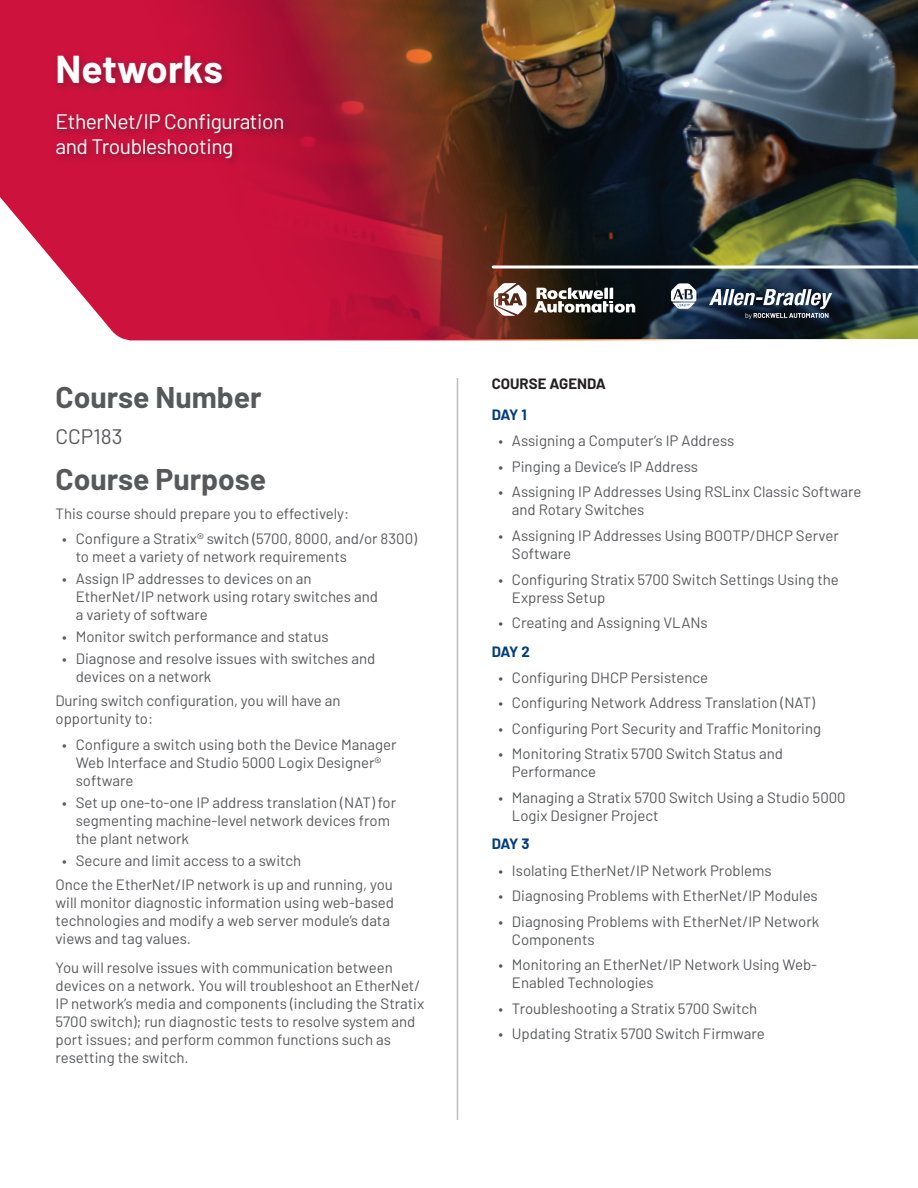
<style>
.page{position:relative;width:918px;height:1188px;background:#fff}
.page>*{position:absolute;margin:0;border:0;box-sizing:border-box;transform-origin:0 0}
.t1{font:700 39px "Barlow";color:#fff}
.t2{font:700 30px "Barlow";color:#57585a}
.t3{font:21px/25.5px "Barlow";letter-spacing:-.02em;color:#fff}
.t4{font:21px "Barlow";color:#57585a}
.t5{font:15px/18px "Barlow";color:#57585a}
.t6{font:700 15px "Barlow";color:#231f20}
.t7{font:700 15px "Barlow";letter-spacing:-.065em;color:#013d7d}
</style>
<div class="page">
<img style="left:0;top:0;width:918px;height:340px">
<svg style="left:534px;top:288px;width:101px;height:25px"></svg>
<svg style="left:494px;top:283px;width:32px;height:33px"></svg>
<svg style="left:671px;top:283px;width:25px;height:26px"></svg>
<svg style="left:709px;top:289px;width:123px;height:30px"></svg>
<hr style="left:493px;top:266px;width:425px;height:2px;background:#fff">
<hr style="left:457px;top:378px;width:1px;height:742px;background:#bcbdc0">
<div style="left:52px;top:51px;width:241px;height:117px;background:#231f20;opacity:.3"></div>
<h1 class="t1" style="left:56px;top:40px;width:169px">Networks</h1>
<h3 class="t3" style="left:56px;top:107px;width:230px">EtherNet/IP Configuration and Troubleshooting</h3>
<h2 class="t2" style="left:56px;top:375px;width:208px">Course Number</h2>
<h3 class="t4" style="left:56px;top:421px;width:69px">CCP183</h3>
<h2 class="t2" style="left:56px;top:457px;width:212px">Course Purpose</h2>
<p class="t5" style="left:56px;top:503px;width:295px">This course should prepare you to effectively:</p>
<p class="t5" style="left:76px;top:529px;width:343px;text-indent:-14px">• Configure a Stratix® switch (5700, 8000, and/or 8300) to meet a variety of network requirements</p>
<p class="t5" style="left:76px;top:569px;width:304px;text-indent:-14px">• Assign IP addresses to devices on an<br>EtherNet/IP network using rotary switches and a variety of software</p>
<p class="t5" style="left:62px;top:627px;width:268px">• Monitor switch performance and status</p>
<p class="t5" style="left:76px;top:648px;width:301px;text-indent:-14px">• Diagnose and resolve issues with switches and devices on a network</p>
<p class="t5" style="left:56px;top:691px;width:287px">During switch configuration, you will have an opportunity to:</p>
<p class="t5" style="left:76px;top:735px;width:322px;text-indent:-14px">• Configure a switch using both the Device Manager<br>Web Interface and Studio 5000 Logix Designer® software</p>
<p class="t5" style="left:76px;top:792px;width:322px;text-indent:-14px">• Set up one-to-one IP address translation (NAT) for segmenting machine-level network devices from the plant network</p>
<p class="t5" style="left:56px;top:847px;width:339px;line-height:24.8px;text-indent:7px">• Secure and limit access to a switch<br>Once the EtherNet/IP network is up and running, you</p>
<p class="t5" style="left:56px;top:893px;width:340px">will monitor diagnostic information using web-based technologies and modify a web server module’s data views and tag values.</p>
<p class="t5" style="left:56px;top:957px;width:370px">You will resolve issues with communication between devices on a network. You will troubleshoot an EtherNet/ IP network’s media and components (including the Stratix 5700 switch); run diagnostic tests to resolve system and port issues; and perform common functions such as resetting the switch.</p>
<p class="t6" style="left:492px;top:372px;width:116px">COURSE AGENDA</p>
<p class="t7" style="left:492px;top:404px;width:37px">DAY 1</p>
<p class="t5" style="left:498px;top:431px;width:237px">• Assigning a Computer’s IP Address</p>
<p class="t5" style="left:498px;top:456px;width:201px">• Pinging a Device’s IP Address</p>
<p class="t5" style="left:512px;top:482px;width:351px;text-indent:-14px">• Assigning IP Addresses Using RSLinx Classic Software and Rotary Switches</p>
<p class="t5" style="left:512px;top:526px;width:328px;text-indent:-14px">• Assigning IP Addresses Using BOOTP/DHCP Server<br>Software</p>
<p class="t5" style="left:512px;top:569px;width:328px;text-indent:-14px">• Configuring Stratix 5700 Switch Settings Using the<br>Express Setup</p>
<p class="t5" style="left:498px;top:613px;width:211px">• Creating and Assigning VLANs</p>
<p class="t7" style="left:492px;top:640px;width:40px">DAY 2</p>
<p class="t5" style="left:498px;top:667px;width:211px">• Configuring DHCP Persistence</p>
<p class="t5" style="left:498px;top:693px;width:318px">• Configuring Network Address Translation (NAT)</p>
<p class="t5" style="left:498px;top:718px;width:324px">• Configuring Port Security and Traffic Monitoring</p>
<p class="t5" style="left:512px;top:744px;width:272px;text-indent:-14px">• Monitoring Stratix 5700 Switch Status and<br>Performance</p>
<p class="t5" style="left:512px;top:788px;width:335px;text-indent:-14px">• Managing a Stratix 5700 Switch Using a Studio 5000<br>Logix Designer Project</p>
<p class="t7" style="left:492px;top:833px;width:39px">DAY 3</p>
<p class="t5" style="left:498px;top:860px;width:275px">• Isolating EtherNet/IP Network Problems</p>
<p class="t5" style="left:498px;top:886px;width:321px">• Diagnosing Problems with EtherNet/IP Modules</p>
<p class="t5" style="left:512px;top:911px;width:309px;text-indent:-14px">• Diagnosing Problems with EtherNet/IP Network<br>Components</p>
<p class="t5" style="left:512px;top:955px;width:307px;text-indent:-14px">• Monitoring an EtherNet/IP Network Using Web-<br>Enabled Technologies</p>
<p class="t5" style="left:498px;top:998px;width:260px">• Troubleshooting a Stratix 5700 Switch</p>
<p class="t5" style="left:498px;top:1024px;width:268px">• Updating Stratix 5700 Switch Firmware</p>
</div>
